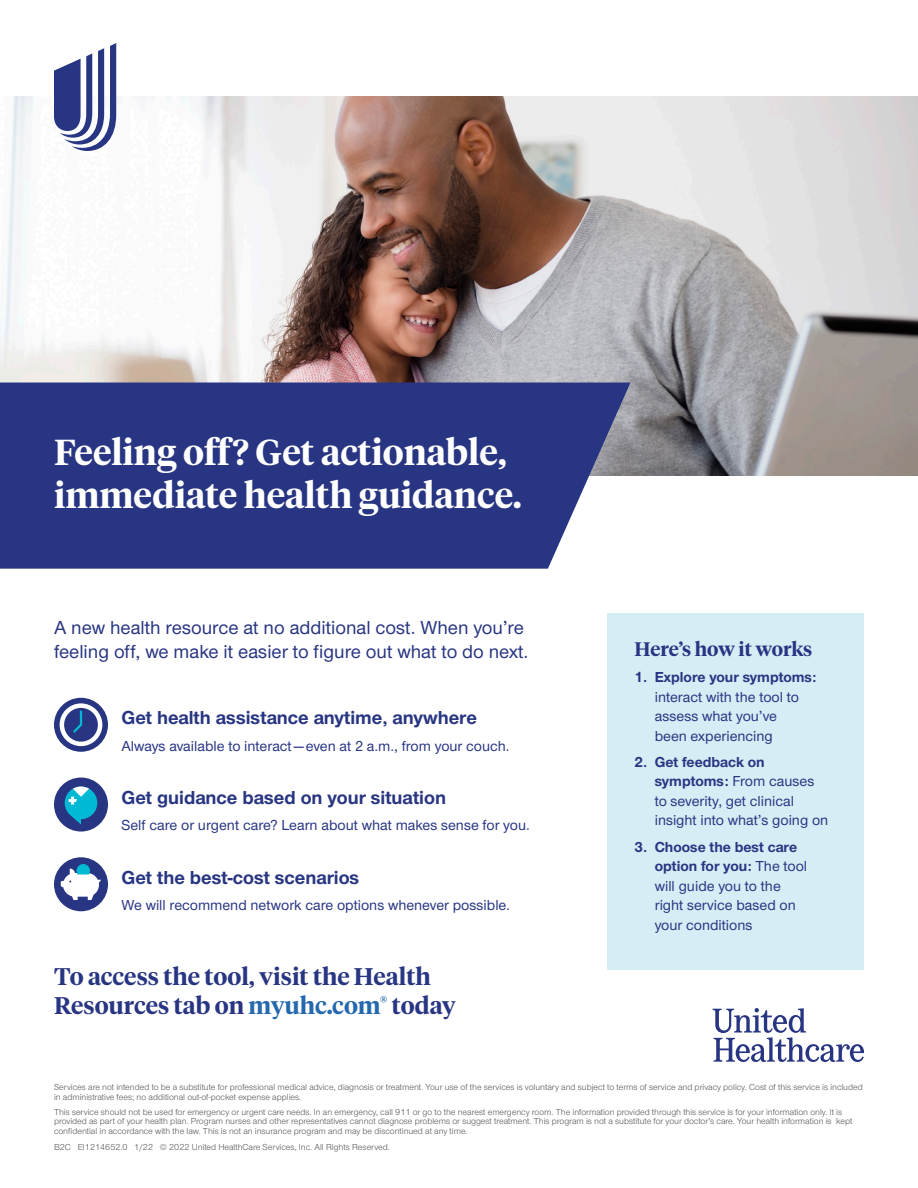
<style>
.page{position:relative;width:918px;height:1188px;background:#fff}
.page>*{position:absolute;margin:0;border:0;box-sizing:border-box;transform-origin:0 0}
.H3{font:600 36px/43.2px "UHC Serif Headline";color:#fff}
.t1{font:600 24px/28.8px "UHC Serif Headline";color:#283582}
.Lead_In{font:500 19.5px/24px "UHC Sans";color:#283582}
.H5-Sans{font:700 19.5px "UHC Sans";color:#283582}
.H5{font:600 19.5px "UHC Serif Headline";color:#283582}
.Body{font:500 15px/19.5px "UHC Sans";color:#283582}
.Disclaimer_Copyrigh{font:9px/9.8px "UHC Sans";color:#57585a}
.s1{color:#2468ae}
.s2{font-weight:700}
</style>
<div class="page">
<img style="left:0;top:97px;width:918px;height:379px">
<svg style="left:0;top:383px;width:631px;height:186px;fill:#283582"></svg>
<svg style="left:713px;top:1008px;width:151px;height:54px"></svg>
<svg style="left:54px;top:43px;width:62px;height:108px"></svg>
<div style="left:608px;top:614px;width:256px;height:356px;background:#d5eef5"></div>
<div style="left:54px;top:698px;width:54px;height:54px;background:#283582;border-radius:50%"></div>
<svg style="left:60px;top:703px;width:42px;height:43px"></svg>
<div style="left:54px;top:778px;width:54px;height:54px;background:#283582;border-radius:50%"></div>
<svg style="left:65px;top:787px;width:32px;height:37px"></svg>
<div style="left:54px;top:857px;width:54px;height:54px;background:#283582;border-radius:50%"></div>
<svg style="left:61px;top:864px;width:40px;height:36px"></svg>
<p class="H3" style="left:54px;top:429px;width:469px">Feeling off? Get actionable, immediate health guidance.</p>
<p class="Lead_In" style="left:54px;top:615px;width:476px">A new health resource at no additional cost. When you’re feeling off, we make it easier to figure out what to do next.</p>
<p class="H5-Sans" style="left:122px;top:705px;width:357px">Get health assistance anytime, anywhere</p>
<p class="Body" style="left:122px;top:735px;width:390px">Always available to interact—even at 2 a.m., from your couch.</p>
<p class="H5-Sans" style="left:122px;top:784px;width:326px">Get guidance based on your situation</p>
<p class="Body" style="left:122px;top:815px;width:410px">Self care or urgent care? Learn about what makes sense for you.</p>
<p class="H5-Sans" style="left:122px;top:864px;width:239px">Get the best-cost scenarios</p>
<p class="Body" style="left:122px;top:895px;width:390px">We will recommend network care options whenever possible.</p>
<p class="t1" style="left:54px;top:961px;width:403px">To access the tool, visit the Health<br>Resources tab on <span class="s1">myuhc.com</span><sup>®</sup> today</p>
<p class="H5" style="left:634px;top:636px;width:179px">Here’s how it works</p>
<p class="Body" style="left:655px;top:667px;width:163px;text-indent:-20px"><span class="s2">1. Explore your symptoms: </span>interact with the tool to assess what you’ve<br>been experiencing</p>
<p class="Body" style="left:655px;top:752px;width:175px;text-indent:-20px"><span class="s2">2. Get feedback on symptoms:</span> From causes to severity, get clinical insight into what’s going on</p>
<p class="Body" style="left:655px;top:836px;width:154px;text-indent:-20px"><span class="s2">3. Choose the best care option for you:</span> The tool will guide you to the right service based on your conditions</p>
<p class="Disclaimer_Copyrigh" style="left:54px;top:1082px;width:810px">Services are not intended to be a substitute for professional medical advice, diagnosis or treatment. Your use of the services is voluntary and subject to terms of service and privacy policy. Cost of this service is included in administrative fees; no additional out-of-pocket expense applies.</p>
<p class="Disclaimer_Copyrigh" style="left:54px;top:1106px;width:800px">This service should not be used for emergency or urgent care needs. In an emergency, call 911 or go to the nearest emergency room. The information provided through this service is for your information only. It is provided as part of your health plan. Program nurses and other representatives cannot diagnose problems or suggest treatment. This program is not a substitute for your doctor’s care. Your health information is kept confidential in accordance with the law. This is not an insurance program and may be discontinued at any time.</p>
<p class="Disclaimer_Copyrigh" style="left:54px;top:1142px;width:337px">B2C EI1214652.0 1/22 © 2022 United HealthCare Services, Inc. All Rights Reserved.</p>
</div>
